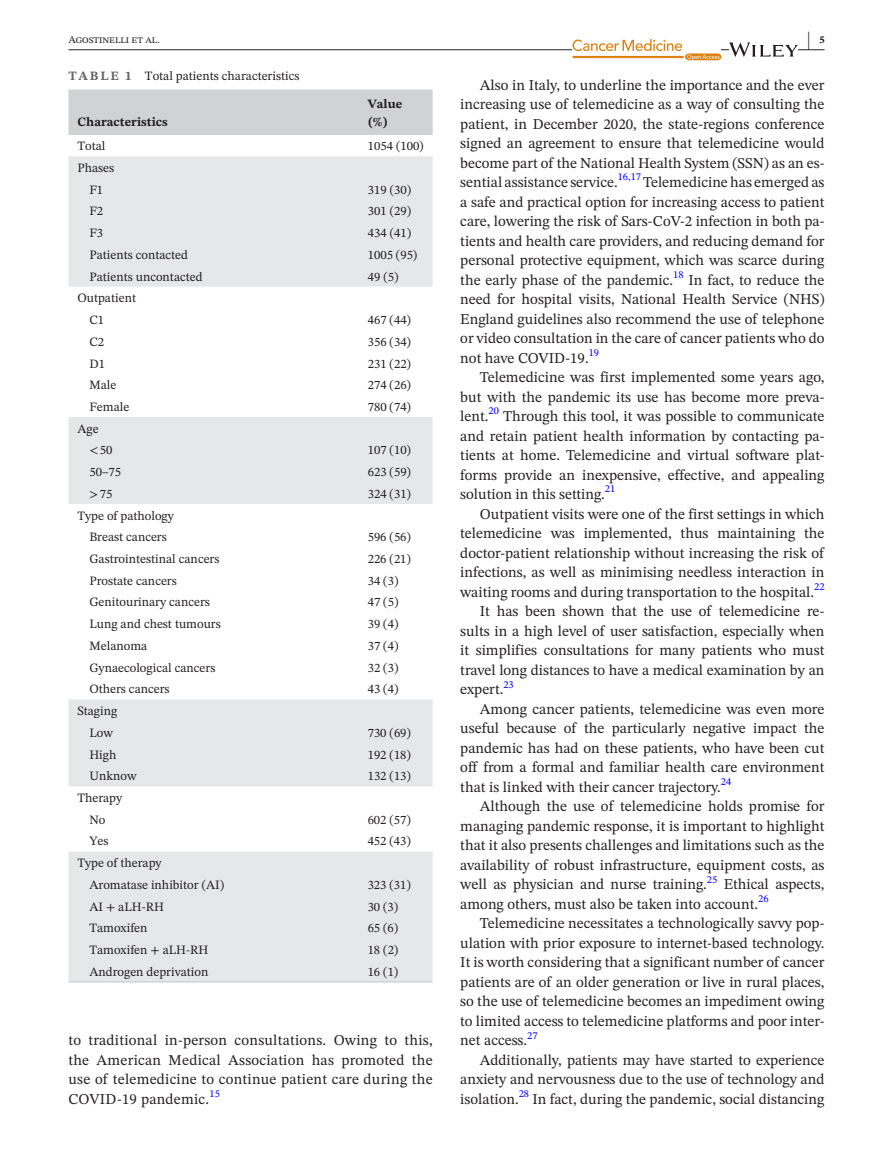
<style>
.page{position:relative;width:893px;height:1174px;background:#fff}
.page>*{position:absolute;margin:0;border:0;box-sizing:border-box;transform-origin:0 0}
.t1{font:700 21px "STIX Two Text";color:#231f20;scale:.42 1}
.t2{font:15px/19.5px "STIX Two Text";color:#231f20;text-align:justify}
.t3{font:12.75px/21.8px "STIX Two Text";color:#231f20}
.t4{font:700 12.75px/17.2px "STIX Two Text";color:#231f20}
.t5{font:10.5px "STIX Two Text";color:#00f}
.t6{font:10.5px "STIX Two Text";color:#231f20}
.t7{font:700 10.5px "STIX Two Text";color:#231f20}
.s1{font-weight:700;color:#636366}
</style>
<div class="page">
<hr style="left:68px;top:49px;width:756px;height:1px;background:#231f20">
<svg style="left:572px;top:39px;width:149px;height:21px"></svg>
<svg style="left:729px;top:43px;width:69px;height:14px"></svg>
<div style="left:68px;top:90px;width:365px;height:45px;background:#d1d2d4"></div>
<svg style="left:68px;top:156px;width:365px;height:825px;fill:#e6e7e9"></svg>
<hr style="left:68px;top:981px;width:291px;height:1px;background:#d1d2d4">
<hr style="left:359px;top:981px;width:74px;height:1px;background:#d1d2d4">
<h1 class="t1" style="left:807px;top:24px;width:8px">|</h1>
<p class="t6" style="left:68px;top:32px;width:93px">Agostinelli et al.</p>
<p class="t7" style="left:819px;top:32px;width:7px">5</p>
<p class="t3" style="left:68px;top:65px;width:233px"><span class="s1">TABLE 1</span> Total patients characteristics</p>
<p class="t4" style="left:77px;top:113px;width:92px">Characteristics</p>
<p class="t4" style="left:368px;top:96px;width:36px">Value (%)</p>
<p class="t3" style="left:77px;top:135px;width:29px">Total</p>
<p class="t3" style="left:368px;top:135px;width:57px">1054 (100)</p>
<p class="t3" style="left:77px;top:157px;width:38px;text-align:center">Phases<br>F1</p>
<p class="t3" style="left:368px;top:179px;width:45px">319 (30)</p>
<p class="t3" style="left:89px;top:200px;width:15px">F2</p>
<p class="t3" style="left:368px;top:200px;width:45px">301 (29)</p>
<p class="t3" style="left:89px;top:222px;width:15px">F3</p>
<p class="t3" style="left:368px;top:222px;width:45px">434 (41)</p>
<p class="t3" style="left:89px;top:244px;width:100px">Patients contacted</p>
<p class="t3" style="left:368px;top:244px;width:51px">1005 (95)</p>
<p class="t3" style="left:89px;top:265px;width:115px">Patients uncontacted</p>
<p class="t3" style="left:368px;top:265px;width:32px">49 (5)</p>
<p class="t3" style="left:89px;top:287px;width:48px;text-indent:-12px">Outpatient<br>C1</p>
<p class="t3" style="left:368px;top:309px;width:45px">467 (44)</p>
<p class="t3" style="left:89px;top:331px;width:16px">C2</p>
<p class="t3" style="left:368px;top:331px;width:45px">356 (34)</p>
<p class="t3" style="left:89px;top:352px;width:17px">D1</p>
<p class="t3" style="left:368px;top:352px;width:45px">231 (22)</p>
<p class="t3" style="left:89px;top:374px;width:29px">Male</p>
<p class="t3" style="left:368px;top:374px;width:45px">274 (26)</p>
<p class="t3" style="left:89px;top:396px;width:41px">Female</p>
<p class="t3" style="left:368px;top:396px;width:45px">780 (74)</p>
<p class="t3" style="left:89px;top:417px;width:25px;text-indent:-12px">Age &lt;50</p>
<p class="t3" style="left:368px;top:439px;width:45px">107 (10)</p>
<p class="t3" style="left:89px;top:461px;width:33px">50–75</p>
<p class="t3" style="left:368px;top:461px;width:45px">623 (59)</p>
<p class="t3" style="left:89px;top:483px;width:25px">&gt;75</p>
<p class="t3" style="left:368px;top:483px;width:45px">324 (31)</p>
<p class="t3" style="left:77px;top:504px;width:98px;text-align:center">Type of pathology<br>Breast cancers</p>
<p class="t3" style="left:368px;top:526px;width:45px">596 (56)</p>
<p class="t3" style="left:89px;top:548px;width:132px">Gastrointestinal cancers</p>
<p class="t3" style="left:368px;top:548px;width:45px">226 (21)</p>
<p class="t3" style="left:89px;top:569px;width:89px">Prostate cancers</p>
<p class="t3" style="left:368px;top:569px;width:32px">34 (3)</p>
<p class="t3" style="left:89px;top:591px;width:122px">Genitourinary cancers</p>
<p class="t3" style="left:368px;top:591px;width:32px">47 (5)</p>
<p class="t3" style="left:89px;top:613px;width:133px">Lung and chest tumours</p>
<p class="t3" style="left:368px;top:613px;width:32px">39 (4)</p>
<p class="t3" style="left:89px;top:635px;width:59px">Melanoma</p>
<p class="t3" style="left:368px;top:635px;width:32px">37 (4)</p>
<p class="t3" style="left:89px;top:656px;width:127px">Gynaecological cancers</p>
<p class="t3" style="left:368px;top:656px;width:32px">32 (3)</p>
<p class="t3" style="left:89px;top:678px;width:82px">Others cancers</p>
<p class="t3" style="left:368px;top:678px;width:32px">43 (4)</p>
<p class="t3" style="left:89px;top:700px;width:29px;text-indent:-12px">Staging<br>Low</p>
<p class="t3" style="left:368px;top:721px;width:45px">730 (69)</p>
<p class="t3" style="left:89px;top:743px;width:29px">High</p>
<p class="t3" style="left:368px;top:743px;width:45px">192 (18)</p>
<p class="t3" style="left:89px;top:765px;width:49px">Unknow</p>
<p class="t3" style="left:368px;top:765px;width:45px">132 (13)</p>
<p class="t3" style="left:77px;top:787px;width:46px;text-align:center">Therapy<br>No</p>
<p class="t3" style="left:368px;top:808px;width:45px">602 (57)</p>
<p class="t3" style="left:89px;top:830px;width:21px">Yes</p>
<p class="t3" style="left:368px;top:830px;width:45px">452 (43)</p>
<p class="t3" style="left:89px;top:852px;width:136px;text-indent:-12px">Type of therapy<br>Aromatase inhibitor (AI)</p>
<p class="t3" style="left:368px;top:873px;width:45px">323 (31)</p>
<p class="t3" style="left:89px;top:895px;width:76px">AI + aLH-RH</p>
<p class="t3" style="left:368px;top:895px;width:32px">30 (3)</p>
<p class="t3" style="left:89px;top:917px;width:60px">Tamoxifen</p>
<p class="t3" style="left:368px;top:917px;width:32px">65 (6)</p>
<p class="t3" style="left:89px;top:938px;width:121px">Tamoxifen + aLH-RH</p>
<p class="t3" style="left:368px;top:938px;width:32px">18 (2)</p>
<p class="t3" style="left:89px;top:960px;width:121px">Androgen deprivation</p>
<p class="t3" style="left:368px;top:960px;width:32px">16 (1)</p>
<p class="t2" style="left:68px;top:1030px;width:366px">to traditional in-person consultations. Owing to this, the American Medical Association has promoted the use of telemedicine to continue patient care during the COVID-19 pandemic.</p>
<p class="t5" style="left:209px;top:1086px;width:12px">15</p>
<p class="t2" style="left:460px;top:75px;width:366px;text-indent:20px">Also in Italy, to underline the importance and the ever increasing use of telemedicine as a way of consulting the patient, in December 2020, the state-regions conference signed an agreement to ensure that telemedicine would become part of the National Health System (SSN) as an es&shy;sential assistance service.</p>
<p class="t5" style="left:618px;top:169px;width:25px">16,17</p>
<p class="t2" style="left:460px;top:172px;width:366px;text-indent:183px">Telemedicine has emerged as a safe and practical option for increasing access to patient care, lowering the risk of Sars-CoV-2 infection in both pa&shy;tients and health care providers, and reducing demand for personal protective equipment, which was scarce during the early phase of the pandemic.</p>
<p class="t5" style="left:673px;top:267px;width:12px">18</p>
<p class="t2" style="left:460px;top:270px;width:366px;text-indent:228px">In fact, to reduce the need for hospital visits, National Health Service (NHS)<br>England guidelines also recommend the use of telephone or video consultation in the care of cancer patients who do not have COVID-19.</p>
<p class="t5" style="left:589px;top:345px;width:12px">19</p>
<p class="t2" style="left:460px;top:367px;width:366px;text-indent:20px">Telemedicine was first implemented some years ago, but with the pandemic its use has become more preva&shy;lent.</p>
<p class="t5" style="left:489px;top:403px;width:12px">20</p>
<p class="t2" style="left:460px;top:406px;width:366px;text-indent:43px">Through this tool, it was possible to communicate and retain patient health information by contacting pa&shy;tients at home. Telemedicine and virtual software plat&shy;forms provide an inexpensive, effective, and appealing solution in this setting.</p>
<p class="t5" style="left:605px;top:481px;width:12px">21</p>
<p class="t2" style="left:460px;top:504px;width:366px;text-indent:20px">Outpatient visits were one of the first settings in which telemedicine was implemented, thus maintaining the doctor-patient relationship without increasing the risk of infections, as well as minimising needless interaction in waiting rooms and during transportation to the hospital.</p>
<p class="t5" style="left:814px;top:579px;width:12px">22</p>
<p class="t2" style="left:460px;top:601px;width:366px;text-indent:20px">It has been shown that the use of telemedicine re&shy;sults in a high level of user satisfaction, especially when it simplifies consultations for many patients who must travel long distances to have a medical examination by an expert.</p>
<p class="t5" style="left:503px;top:676px;width:12px">23</p>
<p class="t2" style="left:460px;top:699px;width:366px;text-indent:20px">Among cancer patients, telemedicine was even more useful because of the particularly negative impact the pandemic has had on these patients, who have been cut off from a formal and familiar health care environment that is linked with their cancer trajectory.</p>
<p class="t5" style="left:721px;top:774px;width:12px">24</p>
<p class="t2" style="left:460px;top:796px;width:366px;text-indent:20px">Although the use of telemedicine holds promise for managing pandemic response, it is important to highlight that it also presents challenges and limitations such as the availability of robust infrastructure, equipment costs, as well as physician and nurse training.</p>
<p class="t5" style="left:707px;top:871px;width:12px">25</p>
<p class="t2" style="left:460px;top:874px;width:366px;text-indent:263px">Ethical aspects, among others, must also be taken into account.</p>
<p class="t5" style="left:758px;top:891px;width:12px">26</p>
<p class="t2" style="left:460px;top:913px;width:366px;text-indent:20px">Telemedicine necessitates a technologically savvy pop&shy;ulation with prior exposure to internet-based technology.<br>It is worth considering that a significant number of cancer patients are of an older generation or live in rural places, so the use of telemedicine becomes an impediment owing to limited access to telemedicine platforms and poor inter&shy;net access.</p>
<p class="t5" style="left:527px;top:1027px;width:12px">27</p>
<p class="t2" style="left:460px;top:1050px;width:366px;text-indent:20px">Additionally, patients may have started to experience anxiety and nervousness due to the use of technology and isolation.</p>
<p class="t5" style="left:519px;top:1086px;width:12px">28</p>
<p class="t2" style="left:532px;top:1089px;width:294px">In fact, during the pandemic, social distancing</p>
</div>
